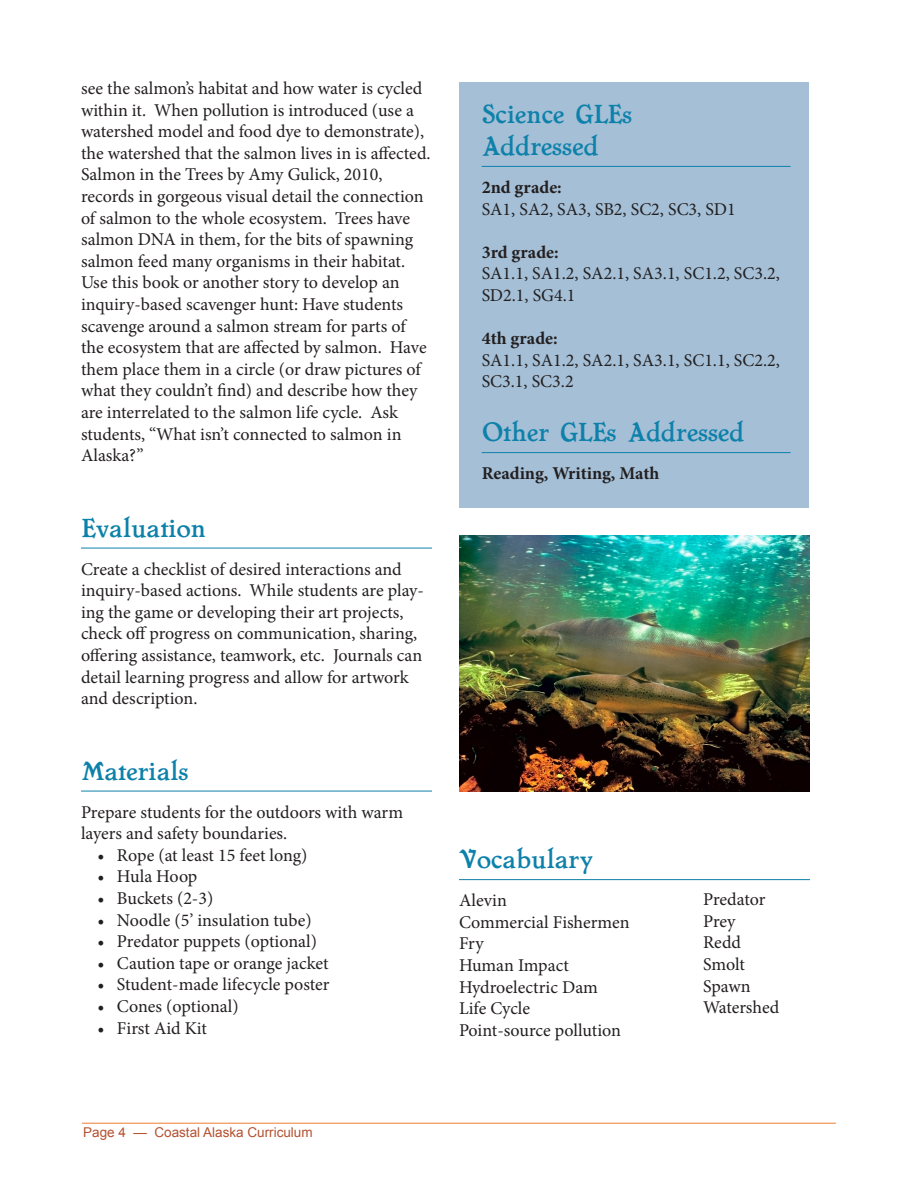
<style>
.page{position:relative;width:918px;height:1188px;background:#fff}
.page>*{position:absolute;margin:0;border:0;box-sizing:border-box;transform-origin:0 0}
.subheads{font:27px/32.4px "Chelsea";color:#0d81aa}
.bullet_list{font:18px/21.6px "Minion Pro";color:#231f20}
.t1{font:700 18px "Minion Pro";color:#231f20}
.t2{font:13.5px "Arial";color:#b45231}
</style>
<div class="page">
<hr style="left:82px;top:1123px;width:754px;height:1px;background:#ee7c31">
<img style="left:459px;top:536px;width:351px;height:256px">
<div style="left:460px;top:82px;width:349px;height:426px;background:#a4bfd6"></div>
<hr style="left:81px;top:548px;width:351px;height:1px;background:#0d81aa">
<hr style="left:81px;top:791px;width:351px;height:1px;background:#0d81aa">
<hr style="left:482px;top:166px;width:309px;height:1px;background:#0d81aa">
<hr style="left:482px;top:452px;width:309px;height:1px;background:#0d81aa">
<hr style="left:459px;top:879px;width:351px;height:1px;background:#0d81aa">
<p class="bullet_list" style="left:81px;top:78px;width:351px">see the salmon’s habitat and how water is cycled within it. When pollution is introduced (use a watershed model and food dye to demonstrate), the watershed that the salmon lives in is affected.</p>
<p class="bullet_list" style="left:81px;top:164px;width:347px">Salmon in the Trees by Amy Gulick, 2010, records in gorgeous visual detail the connection of salmon to the whole ecosystem. Trees have salmon DNA in them, for the bits of spawning salmon feed many organisms in their habitat.<br>Use this book or another story to develop an inquiry-based scavenger hunt: Have students scavenge around a salmon stream for parts of the ecosystem that are affected by salmon. Have them place them in a circle (or draw pictures of what they couldn’t find) and describe how they are interrelated to the salmon life cycle. Ask students, “What isn’t connected to salmon in Alaska?”</p>
<p class="subheads" style="left:81px;top:512px;width:126px">Evaluation</p>
<p class="bullet_list" style="left:81px;top:558px;width:345px">Create a checklist of desired interactions and inquiry-based actions. While students are play&shy;ing the game or developing their art projects, check off progress on communication, sharing, offering assistance, teamwork, etc. Journals can detail learning progress and allow for artwork and description.</p>
<p class="subheads" style="left:81px;top:755px;width:108px">Materials</p>
<p class="bullet_list" style="left:81px;top:801px;width:324px">Prepare students for the outdoors with warm layers and safety boundaries.</p>
<p class="bullet_list" style="left:98px;top:844px;width:212px">• Rope (at least 15 feet long)</p>
<p class="bullet_list" style="left:98px;top:866px;width:101px">• Hula Hoop</p>
<p class="bullet_list" style="left:98px;top:888px;width:117px">• Buckets (2-3)</p>
<p class="bullet_list" style="left:98px;top:909px;width:216px">• Noodle (5’ insulation tube)</p>
<p class="bullet_list" style="left:98px;top:931px;width:221px">• Predator puppets (optional)</p>
<p class="bullet_list" style="left:98px;top:952px;width:233px">• Caution tape or orange jacket</p>
<p class="bullet_list" style="left:98px;top:974px;width:234px">• Student-made lifecycle poster</p>
<p class="bullet_list" style="left:98px;top:996px;width:143px">• Cones (optional)</p>
<p class="bullet_list" style="left:98px;top:1017px;width:111px">• First Aid Kit</p>
<p class="subheads" style="left:482px;top:98px;width:151px">Science GLEs<br>Addressed</p>
<p class="t1" style="left:482px;top:175px;width:82px">2nd grade:</p>
<p class="bullet_list" style="left:482px;top:198px;width:255px">SA1, SA2, SA3, SB2, SC2, SC3, SD1</p>
<p class="t1" style="left:482px;top:239px;width:79px">3rd grade:</p>
<p class="bullet_list" style="left:482px;top:263px;width:300px">SA1.1, SA1.2, SA2.1, SA3.1, SC1.2, SC3.2,<br>SD2.1, SG4.1</p>
<p class="t1" style="left:482px;top:326px;width:78px">4th grade:</p>
<p class="bullet_list" style="left:482px;top:349px;width:300px">SA1.1, SA1.2, SA2.1, SA3.1, SC1.1, SC2.2,<br>SC3.1, SC3.2</p>
<p class="subheads" style="left:482px;top:417px;width:264px">Other GLEs Addressed</p>
<p class="t1" style="left:482px;top:461px;width:179px">Reading, Writing, Math</p>
<p class="subheads" style="left:459px;top:844px;width:135px">Vocabulary</p>
<p class="bullet_list" style="left:459px;top:890px;width:49px">Alevin</p>
<p class="bullet_list" style="left:459px;top:911px;width:172px">Commercial Fishermen</p>
<p class="bullet_list" style="left:459px;top:933px;width:26px">Fry</p>
<p class="bullet_list" style="left:459px;top:955px;width:111px">Human Impact</p>
<p class="bullet_list" style="left:459px;top:976px;width:140px">Hydroelectric Dam</p>
<p class="bullet_list" style="left:459px;top:998px;width:73px">Life Cycle</p>
<p class="bullet_list" style="left:459px;top:1019px;width:164px">Point-source pollution</p>
<p class="bullet_list" style="left:703px;top:889px;width:64px">Predator</p>
<p class="bullet_list" style="left:703px;top:910px;width:34px">Prey</p>
<p class="bullet_list" style="left:703px;top:932px;width:39px">Redd</p>
<p class="bullet_list" style="left:703px;top:954px;width:43px">Smolt</p>
<p class="bullet_list" style="left:703px;top:975px;width:49px">Spawn</p>
<p class="bullet_list" style="left:703px;top:997px;width:78px">Watershed</p>
<p class="t2" style="left:83px;top:1124px;width:231px">Page 4 — Coastal Alaska Curriculum</p>
</div>
